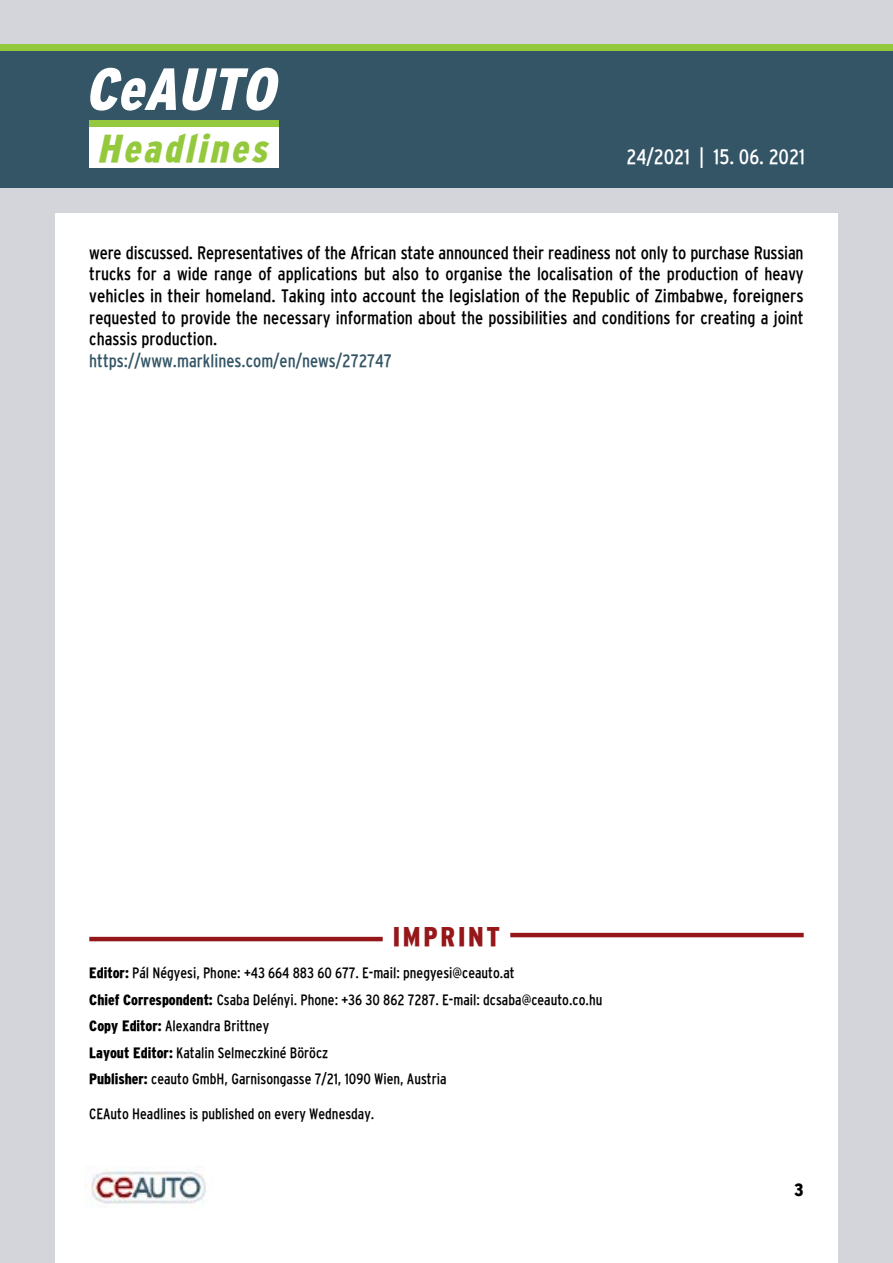
<style>
.page{position:relative;width:893px;height:1263px;background:#fff}
.page>*{position:absolute;margin:0;border:0;box-sizing:border-box;transform-origin:0 0}
.t1{font:italic 900 condensed 59.4px "Interstate";color:#fff}
.t2{font:italic 900 condensed 38.85px "Interstate";color:#95c93d}
.t3{font:900 condensed 27px "Interstate";letter-spacing:.1em;color:#96171a}
.t4{font:21px "Interstate Hun Reg Cond";color:#fff}
.t5{font:18px/21.6px "Interstate Hun Reg Cond";color:#000;text-align:justify}
.t6{font:18px "Interstate Hun Reg Cond";color:#345566}
.t7{font:900 condensed 18px "Interstate";color:#000}
.t8{font:15px/26.5px "Interstate Hun Reg Cond";color:#000}
.s1{font-family:"Interstate";font-weight:900;font-stretch:condensed}
</style>
<div class="page">
<div style="left:0;top:0;width:54px;height:1263px;background:#d3d5da"></div>
<div style="left:839px;top:0;width:54px;height:1263px;background:#d3d5da"></div>
<div style="left:0;top:0;width:893px;height:213px;background:#d3d5da"></div>
<div style="left:0;top:51px;width:893px;height:136px;background:#345566"></div>
<div style="left:90px;top:125px;width:189px;height:42px;background:#fff"></div>
<div style="left:90px;top:121px;width:189px;height:6px;background:#95c93d"></div>
<img style="left:91px;top:1170px;width:115px;height:34px">
<div style="left:0;top:45px;width:893px;height:6px;background:#95c93d"></div>
<hr style="left:89px;top:937px;width:294px;height:4px;background:#96171a">
<hr style="left:510px;top:933px;width:294px;height:4px;background:#96171a">
<h1 class="t1" style="left:85px;top:56px;width:205px">CeAUTO</h1>
<h2 class="t2" style="left:97px;top:127px;width:180px">Headlines</h2>
<p class="t4" style="left:626px;top:145px;width:180px">24/2021 | 15. 06. 2021</p>
<p class="t5" style="left:89px;top:241px;width:716px">were discussed. Representatives of the African state announced their readiness not only to purchase Russian trucks for a wide range of applications but also to organise the localisation of the production of heavy vehicles in their homeland. Taking into account the legislation of the Republic of Zimbabwe, foreigners requested to provide the necessary information about the possibilities and conditions for creating a joint chassis production.</p>
<p class="t6" style="left:89px;top:350px;width:304px">https://www.marklines.com/en/news/272747</p>
<h3 class="t3" style="left:393px;top:921px;width:109px">IMPRINT</h3>
<p class="t8" style="left:89px;top:959px;width:515px"><span class="s1">Editor:</span> Pál Négyesi, Phone: +43 664 883 60 677. E-mail: pnegyesi@ceauto.at<br><span class="s1">Chief Correspondent:</span> Csaba Delényi. Phone: +36 30 862 7287. E-mail: dcsaba@ceauto.co.hu <span class="s1">Copy Editor:</span> Alexandra Brittney<br><span class="s1">Layout Editor:</span> Katalin Selmeczkiné Böröcz<br><span class="s1">Publisher:</span> ceauto GmbH, Garnisongasse 7/21, 1090 Wien, Austria</p>
<p class="t8" style="left:89px;top:1100px;width:287px">CEAuto Headlines is published on every Wednesday.</p>
<p class="t7" style="left:794px;top:1179px;width:11px">3</p>
</div>
